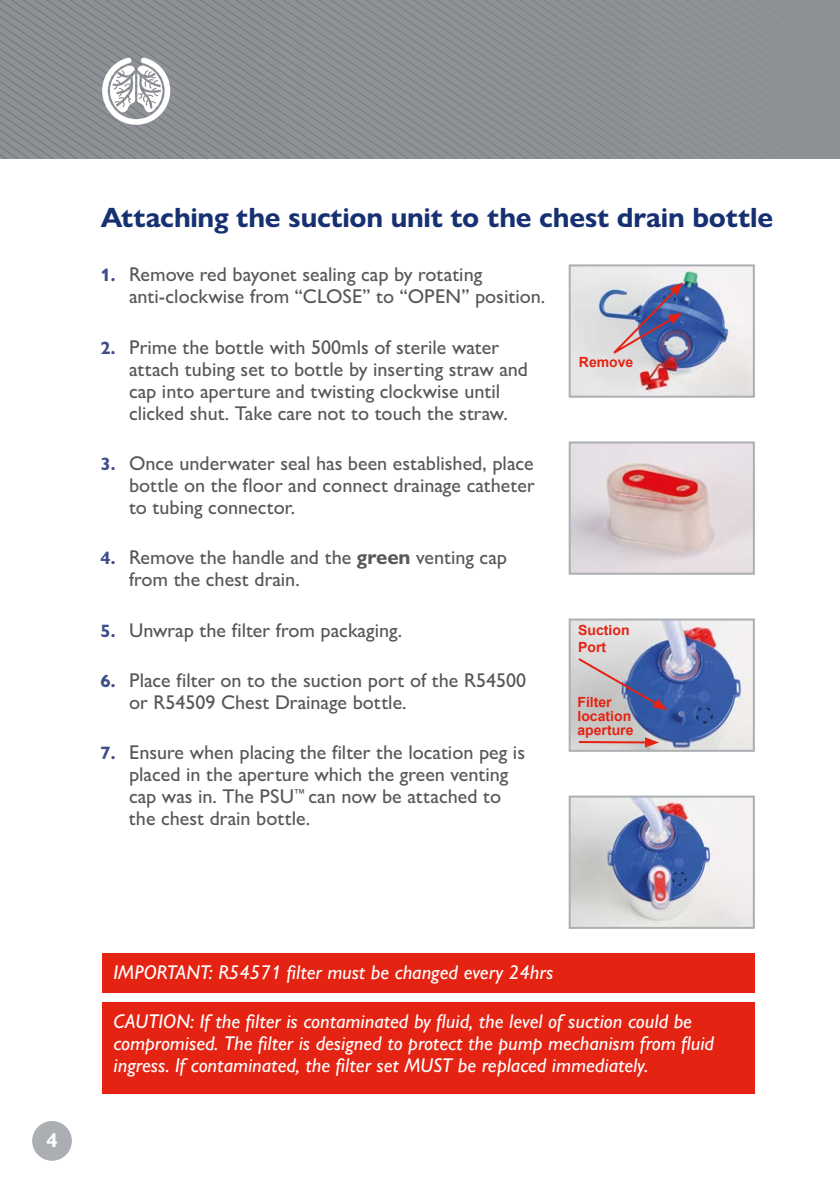
<style>
.page{position:relative;width:840px;height:1191px;background:#fff}
.page>*{position:absolute;margin:0;border:0;box-sizing:border-box;transform-origin:0 0}
.t1{font:700 28px "Gill Sans Nova";letter-spacing:-.01em;color:#163072}
.t2{font:500 20px/22px "Gill Sans Nova";color:#575756}
.t3{font:italic 500 20px/22px "Gill Sans Nova";color:#fff}
.t4{font:700 20px "Gill Sans Nova";color:#fff}
.t5{font:700 14px/14px "Arial";color:#e42313}
.s1{font-weight:700;font-size:18px;color:#3f4d8a}
.s2{font-weight:700}
</style>
<div class="page">
<svg style="left:0;top:0;width:839px;height:159px;background:#8a8d92"></svg>
<svg style="left:102px;top:57px;width:68px;height:68px"></svg>
<div style="left:32px;top:1121px;width:40px;height:39px;background:#abaeb2;border-radius:50%"></div>
<img style="left:571px;top:267px;width:180px;height:128px">
<div style="left:568px;top:264px;width:186px;height:134px;border:2px solid #abaeb2"></div>
<img style="left:571px;top:444px;width:180px;height:128px">
<div style="left:568px;top:441px;width:186px;height:134px;border:2px solid #abaeb2"></div>
<img style="left:571px;top:798px;width:180px;height:128px">
<div style="left:568px;top:795px;width:186px;height:134px;border:2px solid #abaeb2"></div>
<div style="left:102px;top:1002px;width:652px;height:92px;background:#e42313"></div>
<div style="left:102px;top:952px;width:652px;height:40px;background:#e42313"></div>
<img style="left:602px;top:282px;width:80px;height:80px">
<img style="left:571px;top:621px;width:180px;height:128px">
<div style="left:568px;top:618px;width:186px;height:134px;border:2px solid #abaeb2"></div>
<svg style="left:576px;top:656px;width:91px;height:54px;background:#9396b2"></svg>
<hr style="left:578px;top:741px;width:69px;height:2px;background:#e42313">
<svg style="left:644px;top:737px;width:14px;height:10px"></svg>
<h1 class="t1" style="left:101px;top:200px;width:673px">Attaching the suction unit to the chest drain bottle</h1>
<p class="t2" style="left:129px;top:263px;width:417px;text-indent:-28px"><span class="s1">1.</span> Remove red bayonet sealing cap by rotating anti-clockwise from “CLOSE” to “OPEN” position.</p>
<p class="t2" style="left:129px;top:335px;width:400px;text-indent:-28px"><span class="s1">2.</span> Prime the bottle with 500mls of sterile water attach tubing set to bottle by inserting straw and cap into aperture and twisting clockwise until clicked shut. Take care not to touch the straw.</p>
<p class="t2" style="left:129px;top:452px;width:407px;text-align:justify;text-indent:-28px"><span class="s1">3.</span> Once underwater seal has been established, place bottle on the floor and connect drainage catheter to tubing connector.</p>
<p class="t2" style="left:129px;top:546px;width:379px;text-indent:-28px"><span class="s1">4.</span> Remove the handle and the <span class="s2">green</span> venting cap from the chest drain.</p>
<p class="t2" style="left:101px;top:618px;width:303px"><span class="s1">5.</span> Unwrap the filter from packaging.</p>
<p class="t2" style="left:129px;top:669px;width:398px;text-indent:-28px"><span class="s1">6.</span> Place filter on to the suction port of the R54500 or R54509 Chest Drainage bottle.</p>
<p class="t2" style="left:129px;top:741px;width:397px;text-indent:-28px"><span class="s1">7.</span> Ensure when placing the filter the location peg is placed in the aperture which the green venting cap was in. The PSU<sup>™</sup> can now be attached to the chest drain bottle.</p>
<p class="t5" style="left:578px;top:356px;width:56px">Remove</p>
<p class="t5" style="left:578px;top:622px;width:53px;line-height:16.8px">Suction<br>Port</p>
<p class="t5" style="left:577px;top:695px;width:58px">Filter location aperture</p>
<p class="t4" style="left:46px;top:1127px;width:13px">4</p>
<p class="t3" style="left:113px;top:960px;width:441px">IMPORTANT: R54571 filter must be changed every 24hrs</p>
<p class="t3" style="left:113px;top:1010px;width:601px">CAUTION: If the filter is contaminated by fluid, the level of suction could be compromised. The filter is designed to protect the pump mechanism from fluid ingress. If contaminated, the filter set MUST be replaced immediately.</p>
</div>
